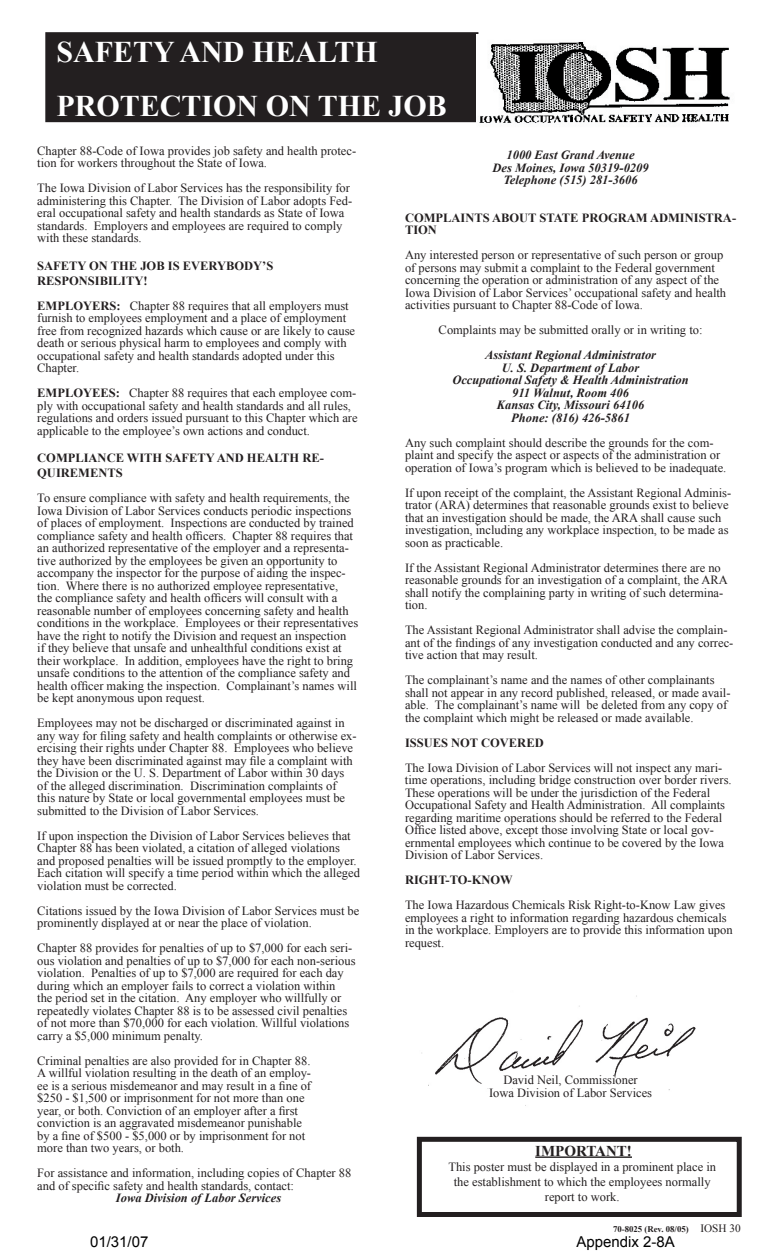
<style>
.page{position:relative;width:765px;height:1260px;background:#fff}
.page>*{position:absolute;margin:0;border:0;box-sizing:border-box;transform-origin:0 0}
.t1{font:700 30px/54px "Times New Roman";color:#fff}
.t2{font:15px "Arial";color:#000}
.t3{font:700 15px "Times New Roman";color:#231f20}
.t4{font:12.5px/12.5px "Times New Roman";color:#231f20}
.t5{font:italic 700 12.5px/12.5px "Times New Roman";color:#231f20;text-align:center}
.t6{font:700 12.5px/15px "Times New Roman";color:#231f20}
.t7{font:700 8.75px "Times New Roman";color:#231f20}
.s1{font-weight:700}
.s2{font-weight:400;font-size:11.25px}
</style>
<div class="page">
<img style="left:421px;top:995px;width:275px;height:111px">
<div style="left:46px;top:33px;width:432px;height:89px;background:#231f20"></div>
<div style="left:45px;top:32px;width:433px;height:90px;border:1px solid #231f20"></div>
<div style="left:417px;top:1137px;width:325px;height:80px;border:5px solid #231f20"></div>
<hr style="left:535px;top:1156px;width:97px;height:2px;background:#231f20">
<img style="left:477px;top:34px;width:253px;height:89px">
<h1 class="t1" style="left:57px;top:25px;width:392px">SAFETY AND HEALTH<br>PROTECTION ON THE JOB</h1>
<p class="t4" style="left:37px;top:144px;width:320px">Chapter 88-Code of Iowa provides job safety and health protec&shy;tion for workers throughout the State of Iowa.</p>
<p class="t4" style="left:37px;top:182px;width:317px">The Iowa Division of Labor Services has the responsibility for administering this Chapter. The Division of Labor adopts Fed&shy;eral occupational safety and health standards as State of Iowa standards. Employers and employees are required to comply with these standards.</p>
<p class="t6" style="left:37px;top:258px;width:238px">SAFETY ON THE JOB IS EVERYBODY’S<br>RESPONSIBILITY!</p>
<p class="t4" style="left:37px;top:299px;width:319px"><span class="s1">EMPLOYERS:</span> Chapter 88 requires that all employers must furnish to employees employment and a place of employment free from recognized hazards which cause or are likely to cause death or serious physical harm to employees and comply with occupational safety and health standards adopted under this Chapter.</p>
<p class="t4" style="left:37px;top:387px;width:322px"><span class="s1">EMPLOYEES:</span> Chapter 88 requires that each employee com&shy;ply with occupational safety and health standards and all rules, regulations and orders issued pursuant to this Chapter which are applicable to the employee’s own actions and conduct.</p>
<p class="t6" style="left:37px;top:450px;width:288px">COMPLIANCE WITH SAFETY AND HEALTH RE-<br>QUIREMENTS</p>
<p class="t4" style="left:37px;top:492px;width:323px">To ensure compliance with safety and health requirements, the Iowa Division of Labor Services conducts periodic inspections of places of employment. Inspections are conducted by trained compliance safety and health officers. Chapter 88 requires that an authorized representative of the employer and a representa&shy;tive authorized by the employees be given an opportunity to accompany the inspector for the purpose of aiding the inspec&shy;tion. Where there is no authorized employee representative,<br>the compliance safety and health officers will consult with a reasonable number of employees concerning safety and health conditions in the workplace. Employees or their representatives have the right to notify the Division and request an inspection<br>if they believe that unsafe and unhealthful conditions exist at their workplace. In addition, employees have the right to bring unsafe conditions to the attention of the compliance safety and health officer making the inspection. Complainant’s names will be kept anonymous upon request.</p>
<p class="t4" style="left:37px;top:717px;width:321px">Employees may not be discharged or discriminated against in any way for filing safety and health complaints or otherwise ex&shy;ercising their rights under Chapter 88. Employees who believe they have been discriminated against may file a complaint with the Division or the U. S. Department of Labor within 30 days of the alleged discrimination. Discrimination complaints of this nature by State or local governmental employees must be submitted to the Division of Labor Services.</p>
<p class="t4" style="left:37px;top:829px;width:324px">If upon inspection the Division of Labor Services believes that Chapter 88 has been violated, a citation of alleged violations and proposed penalties will be issued promptly to the employer.<br>Each citation will specify a time period within which the alleged violation must be corrected.</p>
<p class="t4" style="left:37px;top:904px;width:324px">Citations issued by the Iowa Division of Labor Services must be prominently displayed at or near the place of violation.</p>
<p class="t4" style="left:37px;top:942px;width:320px">Chapter 88 provides for penalties of up to $7,000 for each seri&shy;ous violation and penalties of up to $7,000 for each non-serious violation. Penalties of up to $7,000 are required for each day during which an employer fails to correct a violation within<br>the period set in the citation. Any employer who willfully or repeatedly violates Chapter 88 is to be assessed civil penalties of not more than $70,000 for each violation. Willful violations carry a $5,000 minimum penalty.</p>
<p class="t4" style="left:37px;top:1054px;width:275px">Criminal penalties are also provided for in Chapter 88.<br>A willful violation resulting in the death of an employ&shy;ee is a serious misdemeanor and may result in a fine of $250 - $1,500 or imprisonment for not more than one year, or both. Conviction of an employer after a first conviction is an aggravated misdemeanor punishable by a fine of $500 - $5,000 or by imprisonment for not more than two years, or both.</p>
<p class="t4" style="left:37px;top:1167px;width:316px">For assistance and information, including copies of Chapter 88 and of specific safety and health standards, contact:</p>
<p class="t5" style="left:116px;top:1192px;width:167px">Iowa Division of Labor Services</p>
<p class="t5" style="left:492px;top:148px;width:158px">1000 East Grand Avenue<br>Des Moines, Iowa 50319-0209<br>Telephone (515) 281-3606</p>
<p class="t6" style="left:405px;top:211px;width:333px;line-height:12.5px">COMPLAINTS ABOUT STATE PROGRAM ADMINISTRA-<br>TION</p>
<p class="t4" style="left:405px;top:249px;width:323px">Any interested person or representative of such person or group of persons may submit a complaint to the Federal government concerning the operation or administration of any aspect of the Iowa Division of Labor Services’ occupational safety and health activities pursuant to Chapter 88-Code of Iowa.</p>
<p class="t4" style="left:439px;top:324px;width:265px">Complaints may be submitted orally or in writing to:</p>
<p class="t5" style="left:452px;top:348px;width:238px">Assistant Regional Administrator<br>U. S. Department of Labor<br>Occupational Safety &amp; Health Administration<br>911 Walnut, Room 406<br>Kansas City, Missouri 64106<br>Phone: (816) 426-5861</p>
<p class="t4" style="left:405px;top:436px;width:323px">Any such complaint should describe the grounds for the com&shy;plaint and specify the aspect or aspects of the administration or operation of Iowa’s program which is believed to be inadequate.</p>
<p class="t4" style="left:405px;top:486px;width:328px">If upon receipt of the complaint, the Assistant Regional Adminis&shy;trator (ARA) determines that reasonable grounds exist to believe that an investigation should be made, the ARA shall cause such investigation, including any workplace inspection, to be made as soon as practicable.</p>
<p class="t4" style="left:405px;top:561px;width:324px">If the Assistant Regional Administrator determines there are no reasonable grounds for an investigation of a complaint, the ARA shall notify the complaining party in writing of such determina&shy;tion.</p>
<p class="t4" style="left:405px;top:624px;width:330px">The Assistant Regional Administrator shall advise the complain&shy;ant of the findings of any investigation conducted and any correc&shy;tive action that may result.</p>
<p class="t4" style="left:405px;top:674px;width:327px">The complainant’s name and the names of other complainants shall not appear in any record published, released, or made avail&shy;able. The complainant’s name will be deleted from any copy of the complaint which might be released or made available.</p>
<p class="t6" style="left:405px;top:735px;width:140px">ISSUES NOT COVERED</p>
<p class="t4" style="left:405px;top:761px;width:328px">The Iowa Division of Labor Services will not inspect any mari&shy;time operations, including bridge construction over border rivers.<br>These operations will be under the jurisdiction of the Federal Occupational Safety and Health Administration. All complaints regarding maritime operations should be referred to the Federal Office listed above, except those involving State or local gov&shy;ernmental employees which continue to be covered by the Iowa Division of Labor Services.</p>
<p class="t6" style="left:405px;top:872px;width:109px">RIGHT-TO-KNOW</p>
<p class="t4" style="left:405px;top:899px;width:329px">The Iowa Hazardous Chemicals Risk Right-to-Know Law gives employees a right to information regarding hazardous chemicals in the workplace. Employers are to provide this information upon request.</p>
<p class="t4" style="left:489px;top:1074px;width:165px;text-align:center">David Neil, Commissioner<br>Iowa Division of Labor Services</p>
<p class="t3" style="left:535px;top:1140px;width:98px">IMPORTANT!</p>
<p class="t4" style="left:448px;top:1159px;width:269px;line-height:15px;text-align:center">This poster must be displayed in a prominent place in the establishment to which the employees normally report to work.</p>
<p class="t7" style="left:613px;top:1223px;width:129px">70-8025 (Rev. 08/05) <span class="s2">IOSH 30</span></p>
<p class="t2" style="left:90px;top:1231px;width:60px">01/31/07</p>
<p class="t2" style="left:577px;top:1231px;width:100px">Appendix 2-8A</p>
</div>
